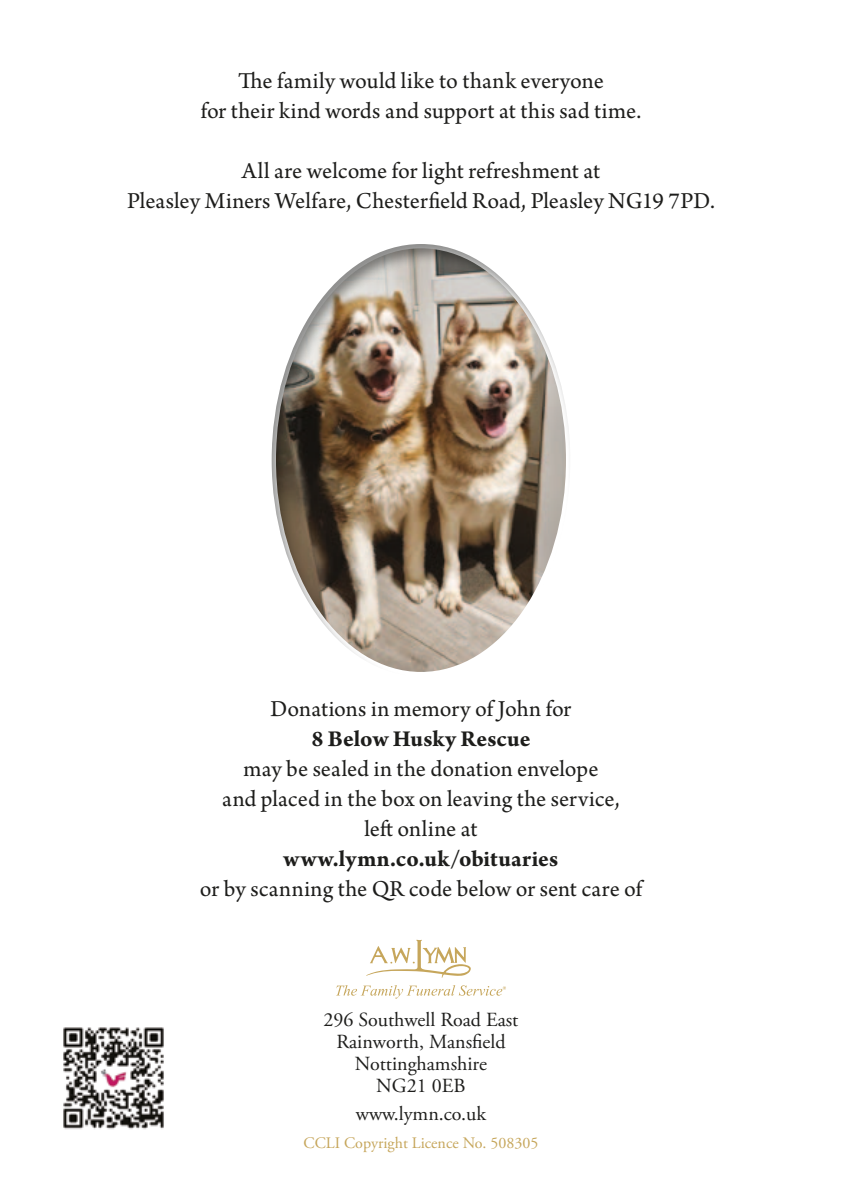
<style>
.page{position:relative;width:842px;height:1191px;background:#fff}
.page>*{position:absolute;margin:0;border:0;box-sizing:border-box;transform-origin:0 0}
.t1{font:24px/30px "Arno Pro";color:#1d1d1b;text-align:center}
.t2{font:700 24px "Arno Pro";letter-spacing:.005em;color:#1d1d1b}
.t3{font:20px/22px "Adobe Garamond Pro";color:#1d1d1b;text-align:center}
.t4{font:16px "Adobe Garamond Pro";color:#c6a65b}
</style>
<div class="page">
<div style="left:253px;top:232px;width:333px;height:446px;background:#1d1d1b;opacity:.5"></div>
<svg style="left:336px;top:939px;width:170px;height:59px"></svg>
<img style="left:63px;top:1027px;width:101px;height:103px">
<p class="t1" style="left:201px;top:67px;width:442px">The family would like to thank everyone<br>for their kind words and support at this sad time.</p>
<p class="t1" style="left:127px;top:157px;width:589px">All are welcome for light refreshment at<br>Pleasley Miners Welfare, Chesterfield Road, Pleasley NG19 7PD.</p>
<p class="t1" style="left:271px;top:695px;width:302px">Donations in memory of John for</p>
<p class="t2" style="left:311px;top:725px;width:221px">8 Below Husky Rescue</p>
<p class="t1" style="left:222px;top:755px;width:399px">may be sealed in the donation envelope<br>and placed in the box on leaving the service, left online at</p>
<p class="t2" style="left:284px;top:845px;width:276px">www.lymn.co.uk/obituaries</p>
<p class="t1" style="left:200px;top:875px;width:444px">or by scanning the QR code below or sent care of</p>
<p class="t3" style="left:324px;top:1009px;width:196px">296 Southwell Road East<br>Rainworth, Mansfield<br>Nottinghamshire<br>NG21 0EB</p>
<p class="t3" style="left:356px;top:1103px;width:132px">www.lymn.co.uk</p>
<p class="t4" style="left:304px;top:1133px;width:236px">CCLI Copyright Licence No. 508305</p>
</div>
